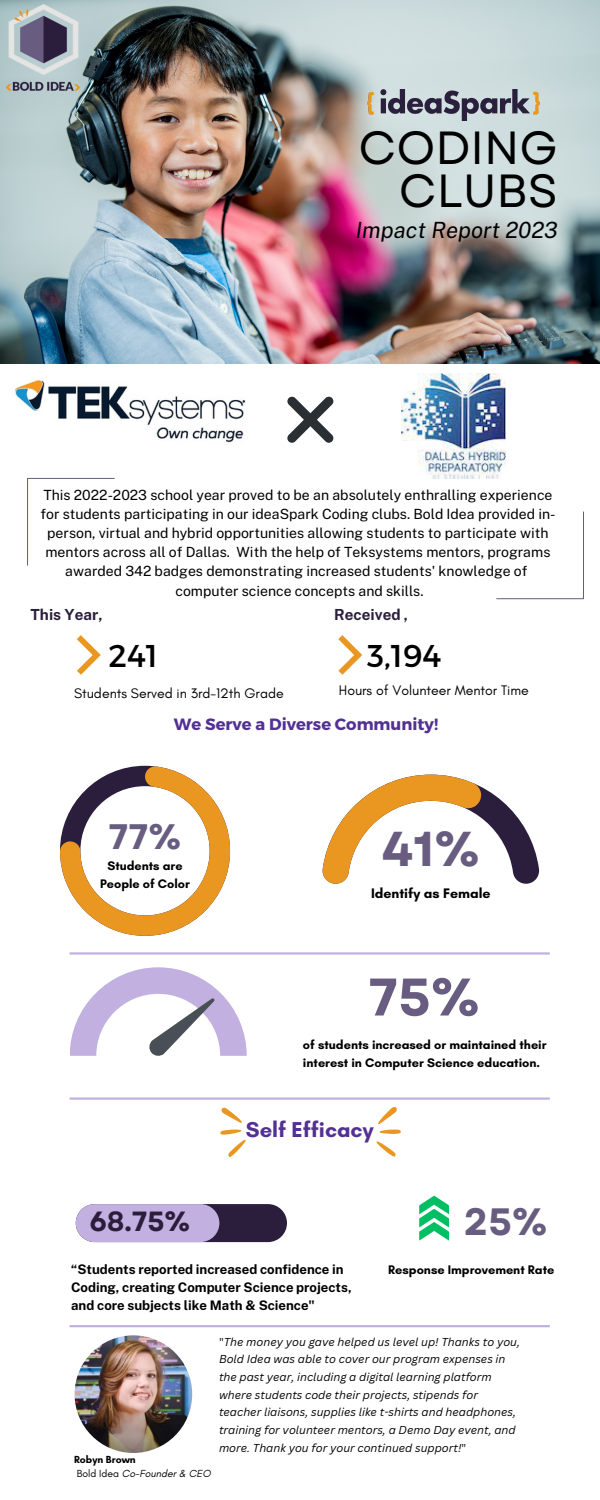
<style>
.page{position:relative;width:600px;height:1500px;background:#fff}
.page>*{position:absolute;margin:0;border:0;box-sizing:border-box;transform-origin:0 0}
.t1{font:700 52.8px "Garet";color:#685d80}
.t2{font:700 48.9px "Garet";color:#685d80}
.t3{font:46.4px/43.5px "Garet";color:#000;text-align:right}
.t4{font:700 38.1px "Garet";color:#685d80}
.t5{font:700 35.4px "Garet";color:#685d80}
.t6{font:31.5px "Montserrat";color:#000}
.t7{font:700 27.7px "Garet";color:#2b1e3c}
.t8{font:italic 22.3px "Public Sans";color:#000}
.t9{font:700 22px "Glacial Indifference";color:#523094}
.t10{font:700 16.3px "Montserrat";color:#523094}
.t11{font:700 15.3px "Public Sans";color:#2b1e3c}
.t12{font:14.1px/19.1px "Public Sans";color:#000;text-align:center}
.t13{font:14.1px "Glacial Indifference";color:#000}
.t14{font:700 14.1px "Glacial Indifference";color:#000}
.t15{font:700 13.2px/18px "Public Sans";color:#000}
.t16{font:700 12.7px/17.6px "Glacial Indifference";color:#000}
.t17{font:700 12.6px/17.2px "Glacial Indifference";color:#000;text-align:center}
.t18{font:italic 11.2px/17.6px "Canva Sans";color:#000}
.t19{font:italic 10.5px "Glacial Indifference";color:#000}
.t20{font:700 10.5px "Glacial Indifference";color:#000}
.s1{font-style:normal}
</style>
<div class="page">
<img style="left:0;top:0;width:600px;height:364px">
<hr style="left:70px;top:952px;width:480px;height:3px;background:#c2b0e0">
<hr style="left:70px;top:1097px;width:480px;height:3px;background:#c2b0e0">
<hr style="left:70px;top:1325px;width:480px;height:2px;background:#c2b0e0">
<hr style="left:70px;top:1499px;width:480px;height:1px;background:#c2b0e0">
<img style="left:367px;top:89px;width:173px;height:32px">
<img style="left:3px;top:2px;width:80px;height:91px">
<img style="left:402px;top:374px;width:104px;height:104px">
<img style="left:13px;top:380px;width:233px;height:63px">
<svg style="left:287px;top:396px;width:47px;height:47px"></svg>
<svg style="left:27px;top:478px;width:88px;height:88px"></svg>
<svg style="left:496px;top:511px;width:88px;height:88px"></svg>
<svg style="left:77px;top:635px;width:24px;height:40px"></svg>
<svg style="left:338px;top:635px;width:24px;height:40px"></svg>
<svg style="left:419px;top:1196px;width:30px;height:45px"></svg>
<svg style="left:60px;top:766px;width:170px;height:170px"></svg>
<svg style="left:322px;top:775px;width:218px;height:109px"></svg>
<svg style="left:70px;top:967px;width:177px;height:89px"></svg>
<div style="left:76px;top:1204px;width:211px;height:38px;background:#2b1e3c;border-radius:19px"></div>
<div style="left:76px;top:1204px;width:143px;height:38px;background:#c2b0e0;border-radius:19px"></div>
<svg style="left:376px;top:1107px;width:25px;height:50px"></svg>
<svg style="left:220px;top:1107px;width:26px;height:50px"></svg>
<img style="left:75px;top:1335px;width:117px;height:118px;border-radius:50%">
<p class="t3" style="left:358px;top:126px;width:201px">CODING<br>CLUBS</p>
<p class="t8" style="left:356px;top:217px;width:203px">Impact Report 2023</p>
<p class="t12" style="left:40px;top:486px;width:517px">This 2022-2023 school year proved to be an absolutely enthralling experience for students participating in our ideaSpark Coding clubs. Bold Idea provided in&shy;person, virtual and hybrid opportunities allowing students to participate with mentors across all of Dallas. With the help of Teksystems mentors, programs awarded 342 badges demonstrating increased students' knowledge of computer science concepts and skills.</p>
<p class="t11" style="left:31px;top:606px;width:74px">This Year,</p>
<p class="t11" style="left:334px;top:606px;width:75px">Received ,</p>
<p class="t6" style="left:109px;top:635px;width:51px">241</p>
<p class="t13" style="left:74px;top:685px;width:211px">Students Served in 3rd-12th Grade</p>
<p class="t6" style="left:367px;top:635px;width:76px">3,194</p>
<p class="t13" style="left:339px;top:681px;width:192px">Hours of Volunteer Mentor Time</p>
<p class="t10" style="left:174px;top:714px;width:266px">We Serve a Diverse Community!</p>
<p class="t5" style="left:109px;top:811px;width:74px">77%</p>
<p class="t17" style="left:100px;top:857px;width:91px">Students are<br>People of Color</p>
<p class="t2" style="left:382px;top:814px;width:99px">41%</p>
<p class="t14" style="left:371px;top:885px;width:121px">Identify as Female</p>
<p class="t1" style="left:368px;top:959px;width:113px">75%</p>
<p class="t16" style="left:303px;top:1036px;width:245px">of students increased or maintained their interest in Computer Science education.</p>
<p class="t9" style="left:246px;top:1117px;width:129px">Self Efficacy</p>
<p class="t7" style="left:89px;top:1202px;width:102px">68.75%</p>
<p class="t15" style="left:71px;top:1261px;width:282px">“Students reported increased confidence in<br>Coding, creating Computer Science projects, and core subjects like Math &amp; Science"</p>
<p class="t4" style="left:464px;top:1194px;width:85px">25%</p>
<p class="t16" style="left:388px;top:1261px;width:168px">Response Improvement Rate</p>
<p class="t20" style="left:74px;top:1453px;width:63px">Robyn Brown</p>
<p class="t19" style="left:77px;top:1467px;width:135px"><span class="s1">Bold Idea</span> Co-Founder &amp; CEO</p>
<p class="t18" style="left:219px;top:1333px;width:303px"><span class="s1">"</span>The money you gave helped us level up! Thanks to you, Bold Idea was able to cover our program expenses in the past year, including a digital learning platform where students code their projects, stipends for teacher liaisons, supplies like t-shirts and headphones, training for volunteer mentors, a Demo Day event, and more. Thank you for your continued support!<span class="s1">"</span></p>
</div>
